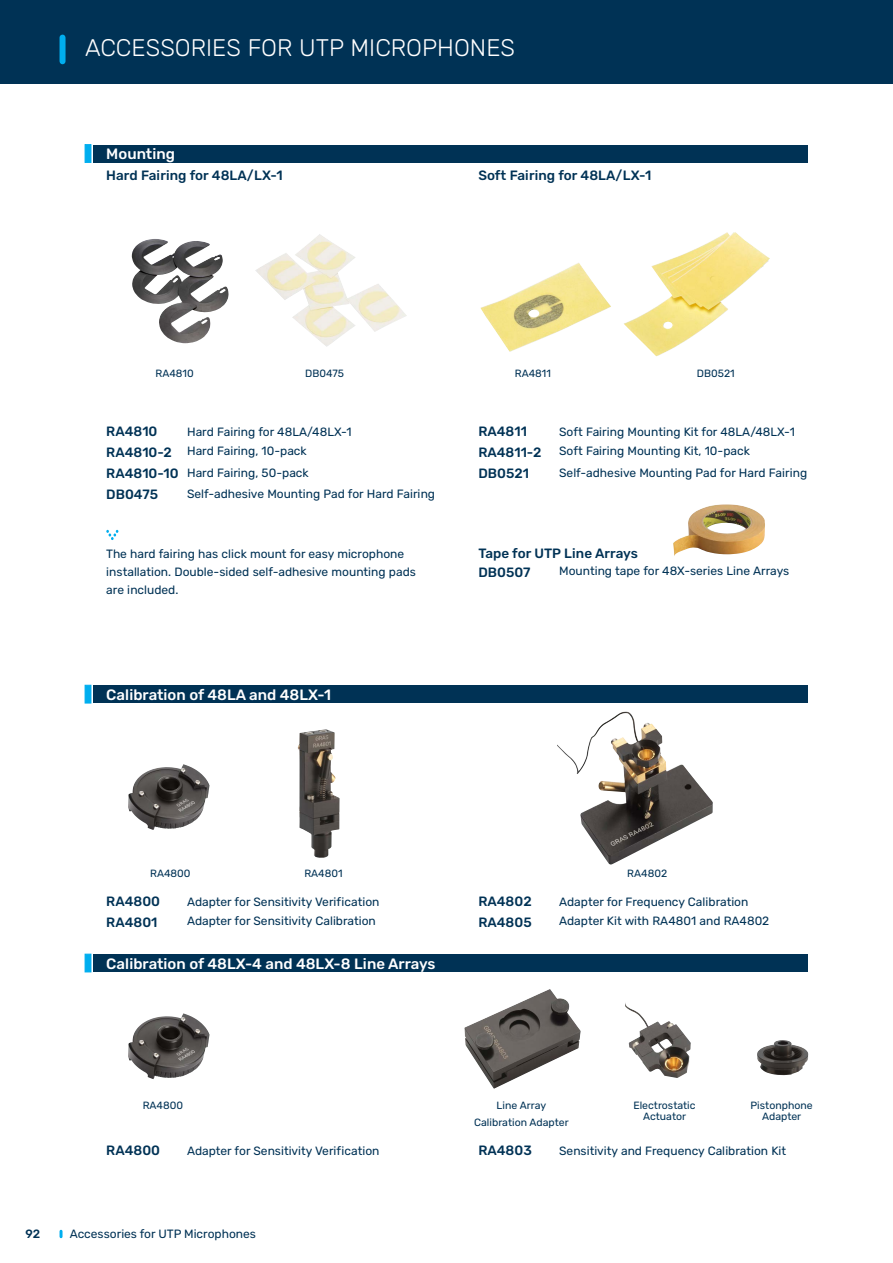
<style>
.page{position:relative;width:893px;height:1263px;background:#fff}
.page>*{position:absolute;margin:0;border:0;box-sizing:border-box;transform-origin:0 0}
.t1{font:300 24px "Rubik";color:#fff}
.t2{font:500 15px "Rubik";color:#fff}
.t3{font:500 13.5px/18.6px "Rubik";color:#003255}
.t4{font:12px/18px "Rubik";color:#003255}
.t5{font:500 12px "Rubik";color:#003255}
.t6{font:10.5px/10.5px "Rubik";color:#003255;text-align:center}
.s1{font-weight:500;font-size:13.5px}
</style>
<div class="page">
<div style="left:0;top:0;width:893px;height:84px;background:#003255"></div>
<img style="left:255px;top:234px;width:152px;height:113px">
<img style="left:128px;top:764px;width:82px;height:66px">
<img style="left:128px;top:1013px;width:82px;height:66px">
<img style="left:132px;top:239px;width:97px;height:104px">
<img style="left:297px;top:729px;width:43px;height:129px">
<img style="left:557px;top:712px;width:156px;height:153px">
<img style="left:464px;top:989px;width:117px;height:100px">
<img style="left:625px;top:1003px;width:66px;height:75px">
<img style="left:757px;top:1040px;width:51px;height:35px">
<img style="left:624px;top:232px;width:146px;height:124px">
<img style="left:673px;top:504px;width:92px;height:52px">
<img style="left:480px;top:263px;width:131px;height:89px">
<div style="left:94px;top:685px;width:714px;height:18px;background:#003255"></div>
<div style="left:85px;top:685px;width:6px;height:18px;background:#00aeef"></div>
<div style="left:94px;top:954px;width:714px;height:18px;background:#003255"></div>
<div style="left:85px;top:954px;width:6px;height:18px;background:#00aeef"></div>
<div style="left:94px;top:145px;width:714px;height:17px;background:#003255"></div>
<div style="left:85px;top:145px;width:6px;height:17px;background:#00aeef"></div>
<div style="left:60px;top:38px;width:6px;height:23px;background:#00aeef"></div>
<svg style="left:60px;top:1231px;width:3px;height:6px"></svg>
<svg style="left:106px;top:530px;width:12px;height:10px"></svg>
<h1 class="t1" style="left:85px;top:35px;width:432px">ACCESSORIES FOR UTP MICROPHONES</h1>
<p class="t2" style="left:106px;top:145px;width:70px">Mounting</p>
<p class="t3" style="left:106px;top:166px;width:178px">Hard Fairing for 48LA/LX-1</p>
<p class="t3" style="left:478px;top:166px;width:174px">Soft Fairing for 48LA/LX-1</p>
<p class="t6" style="left:155px;top:369px;width:40px">RA4810</p>
<p class="t6" style="left:305px;top:369px;width:40px">DB0475</p>
<p class="t6" style="left:515px;top:369px;width:38px">RA4811</p>
<p class="t6" style="left:697px;top:369px;width:39px">DB0521</p>
<p class="t3" style="left:106px;top:422px;width:53px">RA4810</p>
<p class="t4" style="left:106px;top:422px;width:247px;line-height:19.6px;text-indent:81px">Hard Fairing for 48LA/48LX-1<br><span class="s1">RA4810-2</span> Hard Fairing, 10-pack</p>
<p class="t4" style="left:106px;top:464px;width:204px"><span class="s1">RA4810-10</span> Hard Fairing, 50-pack</p>
<p class="t3" style="left:106px;top:485px;width:53px">DB0475</p>
<p class="t4" style="left:187px;top:485px;width:249px">Self-adhesive Mounting Pad for Hard Fairing</p>
<p class="t3" style="left:478px;top:422px;width:50px">RA4811</p>
<p class="t4" style="left:559px;top:423px;width:237px">Soft Fairing Mounting Kit for 48LA/48LX-1</p>
<p class="t3" style="left:478px;top:443px;width:65px">RA4811-2</p>
<p class="t4" style="left:559px;top:443px;width:192px">Soft Fairing Mounting Kit, 10-pack</p>
<p class="t3" style="left:478px;top:464px;width:52px">DB0521</p>
<p class="t4" style="left:559px;top:464px;width:249px">Self-adhesive Mounting Pad for Hard Fairing</p>
<p class="t4" style="left:106px;top:545px;width:311px">The hard fairing has click mount for easy microphone installation. Double-sided self-adhesive mounting pads are included.</p>
<p class="t3" style="left:478px;top:544px;width:161px">Tape for UTP Line Arrays<br>DB0507</p>
<p class="t4" style="left:559px;top:562px;width:232px">Mounting tape for 48X-series Line Arrays</p>
<p class="t2" style="left:106px;top:686px;width:226px">Calibration of 48LA and 48LX-1</p>
<p class="t6" style="left:150px;top:869px;width:42px">RA4800</p>
<p class="t6" style="left:304px;top:869px;width:40px">RA4801</p>
<p class="t6" style="left:627px;top:869px;width:41px">RA4802</p>
<p class="t3" style="left:106px;top:892px;width:55px">RA4800</p>
<p class="t4" style="left:187px;top:893px;width:194px">Adapter for Sensitivity Verification</p>
<p class="t3" style="left:106px;top:913px;width:53px">RA4801</p>
<p class="t4" style="left:187px;top:912px;width:190px">Adapter for Sensitivity Calibration</p>
<p class="t2" style="left:106px;top:955px;width:331px">Calibration of 48LX-4 and 48LX-8 Line Arrays</p>
<p class="t3" style="left:478px;top:892px;width:55px">RA4802</p>
<p class="t4" style="left:559px;top:893px;width:191px">Adapter for Frequency Calibration</p>
<p class="t3" style="left:478px;top:913px;width:55px">RA4805</p>
<p class="t4" style="left:559px;top:912px;width:212px">Adapter Kit with RA4801 and RA4802</p>
<p class="t6" style="left:143px;top:1100px;width:42px">RA4800</p>
<p class="t6" style="left:474px;top:1097px;width:96px;line-height:16.5px">Line Array<br>Calibration Adapter</p>
<p class="t6" style="left:633px;top:1100px;width:64px">Electrostatic<br>Actuator</p>
<p class="t6" style="left:750px;top:1100px;width:64px">Pistonphone<br>Adapter</p>
<p class="t3" style="left:106px;top:1141px;width:55px">RA4800</p>
<p class="t4" style="left:187px;top:1142px;width:194px">Adapter for Sensitivity Verification</p>
<p class="t3" style="left:478px;top:1141px;width:55px">RA4803</p>
<p class="t4" style="left:559px;top:1142px;width:229px">Sensitivity and Frequency Calibration Kit</p>
<p class="t5" style="left:26px;top:1227px;width:16px">92</p>
<p class="t4" style="left:70px;top:1225px;width:188px">Accessories for UTP Microphones</p>
</div>
